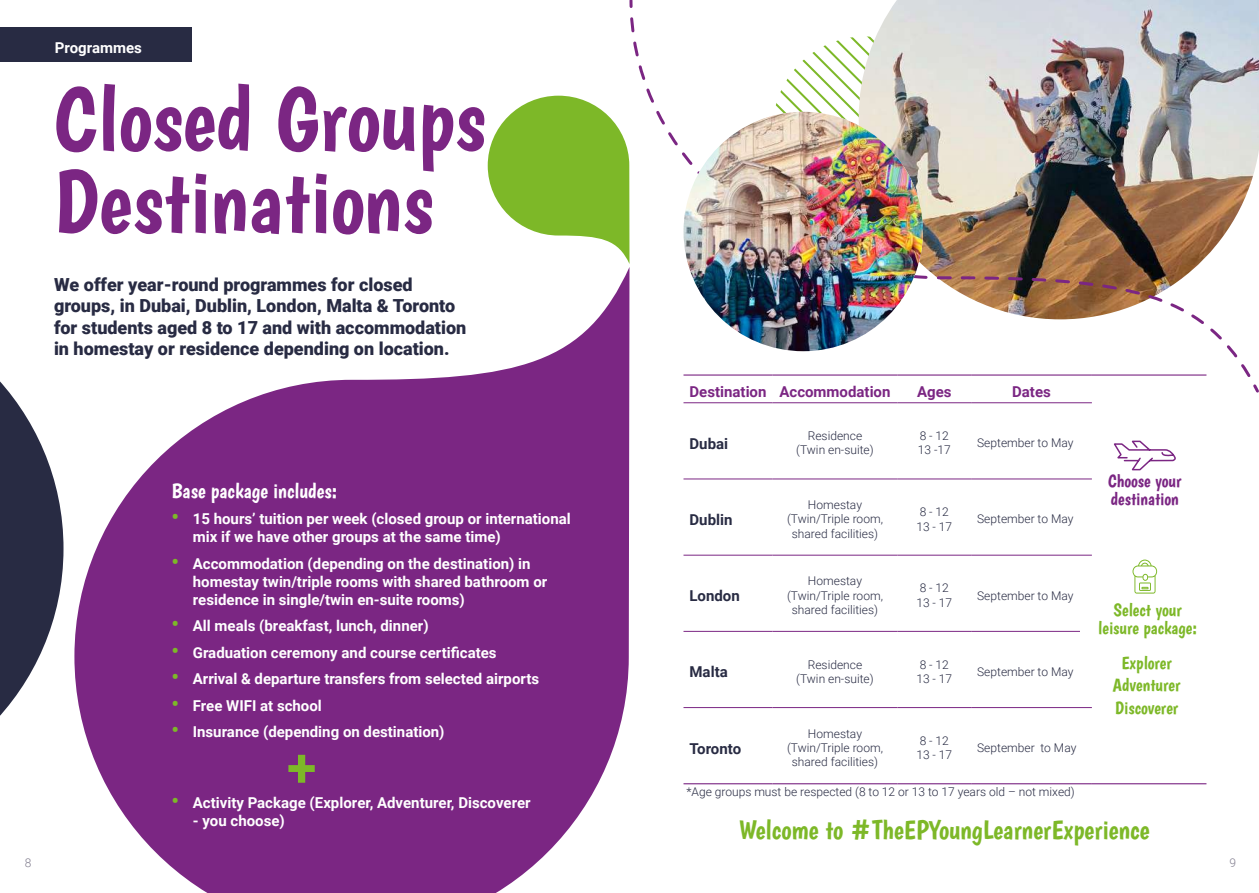
<style>
.page{position:relative;width:1259px;height:893px;background:#fff}
.page>*{position:absolute;margin:0;border:0;box-sizing:border-box;transform-origin:0 0}
.t1{font:90px/82.5px "Boogaloo";color:#7b2683}
.t2{font:27px "Boogaloo";color:#7db828}
.t3{font:21px "Boogaloo";color:#fff}
.t4{font:900 18px/21.6px "Roboto";color:#282b43}
.t5{font:18px/22.2px "Boogaloo";color:#7db828;text-align:center}
.t6{font:18px/18px "Boogaloo";color:#7b2683}
.t7{font:700 15px/18px "Roboto";color:#fff}
.t8{font:700 15px "Roboto";color:#7b2683}
.t9{font:700 15px "Roboto";color:#282b43}
.t10{font:300 12px/14.4px "Roboto";color:#282b43;text-align:center}
.t11{font:300 12px "Roboto";color:#827e8f}
.s1{font-size:21px;color:#7db828}
</style>
<div class="page">
<svg style="left:74px;top:270px;width:555px;height:623px;fill:#7b2683"></svg>
<hr style="left:683px;top:783px;width:89px;height:1px;background:#7b2683">
<hr style="left:772px;top:783px;width:125px;height:1px;background:#7b2683">
<hr style="left:897px;top:783px;width:74px;height:1px;background:#7b2683">
<hr style="left:971px;top:783px;width:121px;height:1px;background:#7b2683">
<hr style="left:1092px;top:783px;width:114px;height:1px;background:#7b2683">
<hr style="left:683px;top:402px;width:89px;height:1px;background:#7b2683">
<hr style="left:772px;top:402px;width:125px;height:1px;background:#7b2683">
<hr style="left:897px;top:402px;width:74px;height:1px;background:#7b2683">
<hr style="left:971px;top:402px;width:121px;height:1px;background:#7b2683">
<hr style="left:683px;top:479px;width:89px;height:1px;background:#7b2683">
<hr style="left:772px;top:479px;width:125px;height:1px;background:#7b2683">
<hr style="left:897px;top:479px;width:74px;height:1px;background:#7b2683">
<hr style="left:971px;top:479px;width:121px;height:1px;background:#7b2683">
<hr style="left:683px;top:555px;width:89px;height:1px;background:#7b2683">
<hr style="left:772px;top:555px;width:125px;height:1px;background:#7b2683">
<hr style="left:897px;top:555px;width:74px;height:1px;background:#7b2683">
<hr style="left:971px;top:555px;width:121px;height:1px;background:#7b2683">
<hr style="left:683px;top:631px;width:89px;height:1px;background:#7b2683">
<hr style="left:772px;top:631px;width:125px;height:1px;background:#7b2683">
<hr style="left:897px;top:631px;width:74px;height:1px;background:#7b2683">
<hr style="left:971px;top:631px;width:121px;height:1px;background:#7b2683">
<hr style="left:683px;top:707px;width:89px;height:1px;background:#7b2683">
<hr style="left:772px;top:707px;width:125px;height:1px;background:#7b2683">
<hr style="left:897px;top:707px;width:74px;height:1px;background:#7b2683">
<hr style="left:971px;top:707px;width:121px;height:1px;background:#7b2683">
<div style="left:1080px;top:599px;width:135px;height:48px;background:#fff"></div>
<svg style="left:1132px;top:560px;width:25px;height:34px"></svg>
<svg style="left:1113px;top:440px;width:63px;height:31px"></svg>
<svg style="left:488px;top:96px;width:140px;height:165px"></svg>
<svg style="left:288px;top:755px;width:27px;height:28px"></svg>
<svg style="left:0;top:381px;width:64px;height:335px"></svg>
<img style="left:628px;top:0;width:631px;height:395px">
<div style="left:0;top:28px;width:191px;height:34px;background:#282b43"></div>
<img style="left:683px;top:112px;width:240px;height:239px;border-radius:120px">
<p class="t7" style="left:55px;top:38px;width:89px">Programmes</p>
<h1 class="t1" style="left:54px;top:77px;width:433px">Closed Groups<br>Destinations</h1>
<p class="t4" style="left:54px;top:273px;width:414px">We offer year-round programmes for closed groups, in Dubai, Dublin, London, Malta &amp; Toronto for students aged 8 to 17 and with accommodation in homestay or residence depending on location.</p>
<h3 class="t3" style="left:171px;top:478px;width:167px">Base package includes:</h3>
<p class="t7" style="left:193px;top:509px;width:379px;text-indent:-21px"><span class="s1">•</span> 15 hours’ tuition per week (closed group or international mix if we have other groups at the same time)</p>
<p class="t7" style="left:193px;top:554px;width:356px;text-indent:-21px"><span class="s1">•</span> Accommodation (depending on the destination) in homestay twin/triple rooms with shared bathroom or residence in single/twin en-suite rooms)</p>
<p class="t7" style="left:171px;top:616px;width:259px"><span class="s1">•</span> All meals (breakfast, lunch, dinner)</p>
<p class="t7" style="left:171px;top:643px;width:327px"><span class="s1">•</span> Graduation ceremony and course certificates</p>
<p class="t7" style="left:171px;top:669px;width:369px"><span class="s1">•</span> Arrival &amp; departure transfers from selected airports</p>
<p class="t7" style="left:171px;top:696px;width:152px"><span class="s1">•</span> Free WIFI at school</p>
<p class="t7" style="left:171px;top:722px;width:274px"><span class="s1">•</span> Insurance (depending on destination)</p>
<p class="t7" style="left:171px;top:793px;width:361px"><span class="s1">•</span> Activity Package (Explorer, Adventurer, Discoverer</p>
<p class="t7" style="left:193px;top:811px;width:93px">- you choose)</p>
<p class="t8" style="left:689px;top:381px;width:202px">Destination Accommodation</p>
<p class="t8" style="left:917px;top:381px;width:36px">Ages</p>
<p class="t8" style="left:1012px;top:381px;width:40px">Dates</p>
<p class="t9" style="left:689px;top:433px;width:40px">Dubai</p>
<p class="t10" style="left:796px;top:428px;width:79px">Residence (Twin en-suite)</p>
<p class="t10" style="left:918px;top:428px;width:34px;text-align:left">8 - 12<br>13 -17</p>
<p class="t10" style="left:977px;top:435px;width:98px">September to May</p>
<p class="t9" style="left:689px;top:509px;width:44px">Dublin</p>
<p class="t9" style="left:689px;top:585px;width:52px">London</p>
<p class="t10" style="left:787px;top:497px;width:97px">Homestay (Twin/Triple room, shared facilities)</p>
<p class="t10" style="left:916px;top:504px;width:37px;text-align:left">8 - 12<br>13 - 17</p>
<p class="t10" style="left:977px;top:511px;width:98px">September to May</p>
<p class="t10" style="left:787px;top:573px;width:97px">Homestay (Twin/Triple room, shared facilities)</p>
<p class="t10" style="left:916px;top:580px;width:37px;text-align:left">8 - 12<br>13 - 17</p>
<p class="t10" style="left:977px;top:588px;width:98px">September to May</p>
<p class="t9" style="left:689px;top:661px;width:40px">Malta</p>
<p class="t10" style="left:796px;top:657px;width:79px">Residence (Twin en-suite)</p>
<p class="t10" style="left:916px;top:657px;width:37px;text-align:left">8 - 12<br>13 - 17</p>
<p class="t10" style="left:977px;top:664px;width:98px">September to May</p>
<p class="t6" style="left:1108px;top:472px;width:75px">Choose your destination</p>
<p class="t5" style="left:1098px;top:601px;width:101px;line-height:18px">Select your leisure package:</p>
<p class="t5" style="left:1113px;top:652px;width:69px">Explorer<br>Adventurer<br>Discoverer</p>
<p class="t10" style="left:787px;top:726px;width:97px">Homestay (Twin/Triple room, shared facilities)</p>
<p class="t10" style="left:916px;top:733px;width:37px;text-align:left">8 - 12<br>13 - 17</p>
<p class="t10" style="left:977px;top:740px;width:101px">September to May</p>
<p class="t10" style="left:686px;top:784px;width:390px">*Age groups must be respected (8 to 12 or 13 to 17 years old – not mixed)</p>
<h2 class="t2" style="left:738px;top:813px;width:412px">Welcome to #TheEPYoungLearnerExperience</h2>
<p class="t9" style="left:689px;top:738px;width:53px">Toronto</p>
<p class="t11" style="left:25px;top:854px;width:8px">8</p>
<p class="t11" style="left:1229px;top:854px;width:8px">9</p>
</div>
